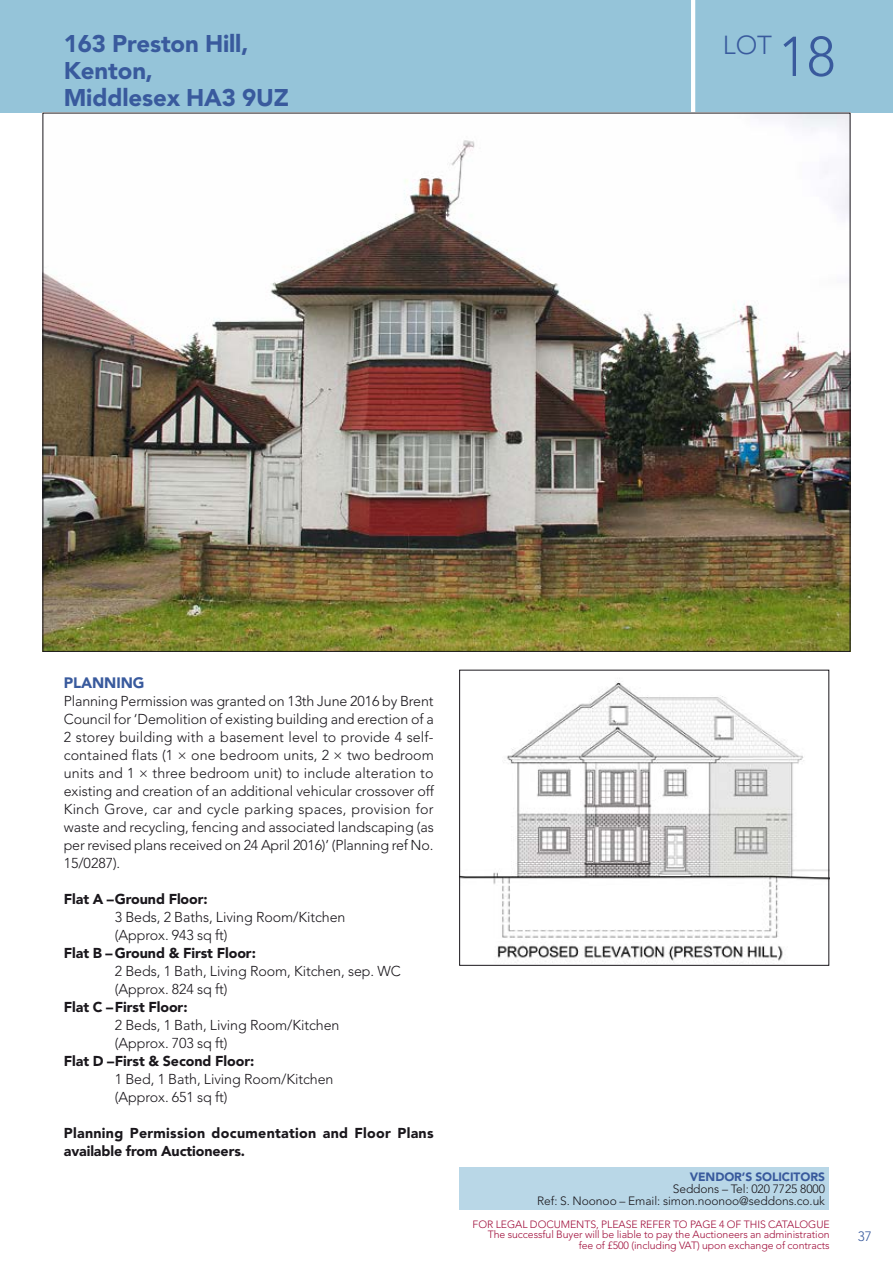
<style>
.page{position:relative;width:893px;height:1263px;background:#fff}
.page>*{position:absolute;margin:0;border:0;box-sizing:border-box;transform-origin:0 0}
.t1{font:300 55.5px "Avenir LT Std";color:#395a9d}
.t2{font:300 25.8px "Avenir LT Std";color:#395a9d}
.t3{font:900 24px/27px "Avenir LT Std";letter-spacing:-.005em;color:#395a9d}
.t4{font:900 15px "Avenir LT Std";letter-spacing:-.005em;color:#395a9d}
.t5{font:300 14.25px/18px "Avenir LT Std";letter-spacing:-.005em;color:#1a171c}
.t6{font:900 14.25px "Avenir LT Std";letter-spacing:-.005em;color:#1a171c}
.t7{font:900 14.25px/18px "Avenir LT Std";letter-spacing:.02em;color:#1a171c}
.t8{font:300 13.5px "Avenir LT Std";color:#395a9d}
.t9{font:300 12px/12px "Avenir LT Std";letter-spacing:-.005em;color:#1a171c;text-align:right}
.t10{font:900 12px "Avenir LT Std";letter-spacing:-.005em;color:#395a9d}
.t11{font:300 10.5px/10.5px "Avenir LT Std";letter-spacing:-.005em;color:#a00f3b;text-align:right}
</style>
<div class="page">
<div style="left:0;top:0;width:893px;height:113px;background:#95c4d9"></div>
<hr style="left:691px;top:0;width:4px;height:113px;background:#fff">
<div style="left:459px;top:1167px;width:370px;height:43px;background:#b9d7e7"></div>
<img style="left:45px;top:115px;width:803px;height:535px">
<img style="left:461px;top:681px;width:366px;height:282px">
<div style="left:459px;top:670px;width:370px;height:296px;border:1px solid #1a171c"></div>
<h3 class="t3" style="left:64px;top:30px;width:227px">163 Preston Hill,<br>Kenton,<br>Middlesex HA3 9UZ</h3>
<h2 class="t2" style="left:723px;top:30px;width:51px">LOT</h2>
<h1 class="t1" style="left:778px;top:24px;width:59px">18</h1>
<p class="t4" style="left:64px;top:673px;width:82px">PLANNING</p>
<p class="t5" style="left:64px;top:692px;width:372px;text-align:justify">Planning Permission was granted on 13th June 2016 by Brent Council for ‘Demolition of existing building and erection of a 2 storey building with a basement level to provide 4 self&shy;contained flats (1 × one bedroom units, 2 × two bedroom units and 1 × three bedroom unit) to include alteration to existing and creation of an additional vehicular crossover off Kinch Grove, car and cycle parking spaces, provision for waste and recycling, fencing and associated landscaping (as per revised plans received on 24 April 2016)’ (Planning ref No.<br>15/0287).</p>
<p class="t6" style="left:64px;top:890px;width:146px">Flat A – Ground Floor:</p>
<p class="t5" style="left:115px;top:908px;width:232px">3 Beds, 2 Baths, Living Room/Kitchen (Approx. 943 sq ft)</p>
<p class="t6" style="left:64px;top:944px;width:194px">Flat B – Ground &amp; First Floor:</p>
<p class="t5" style="left:115px;top:962px;width:287px">2 Beds, 1 Bath, Living Room, Kitchen, sep. WC (Approx. 824 sq ft)</p>
<p class="t6" style="left:64px;top:998px;width:125px">Flat C – First Floor:</p>
<p class="t5" style="left:115px;top:1016px;width:226px">2 Beds, 1 Bath, Living Room/Kitchen (Approx. 703 sq ft)</p>
<p class="t6" style="left:64px;top:1052px;width:192px">Flat D – First &amp; Second Floor:</p>
<p class="t5" style="left:115px;top:1070px;width:220px">1 Bed, 1 Bath, Living Room/Kitchen (Approx. 651 sq ft)</p>
<p class="t7" style="left:64px;top:1124px;width:371px">Planning Permission documentation and Floor Plans available from Auctioneers.</p>
<p class="t10" style="left:690px;top:1169px;width:137px">VENDOR’S SOLICITORS</p>
<p class="t9" style="left:537px;top:1182px;width:289px">Seddons – Tel: 020 7725 8000<br>Ref: S. Noonoo – Email: simon.noonoo@seddons.co.uk</p>
<p class="t11" style="left:473px;top:1219px;width:359px">FOR LEGAL DOCUMENTS, PLEASE REFER TO PAGE 4 OF THIS CATALOGUE<br>The successful Buyer will be liable to pay the Auctioneers an administration fee of £500 (including VAT) upon exchange of contracts</p>
<p class="t8" style="left:858px;top:1229px;width:15px">37</p>
</div>
